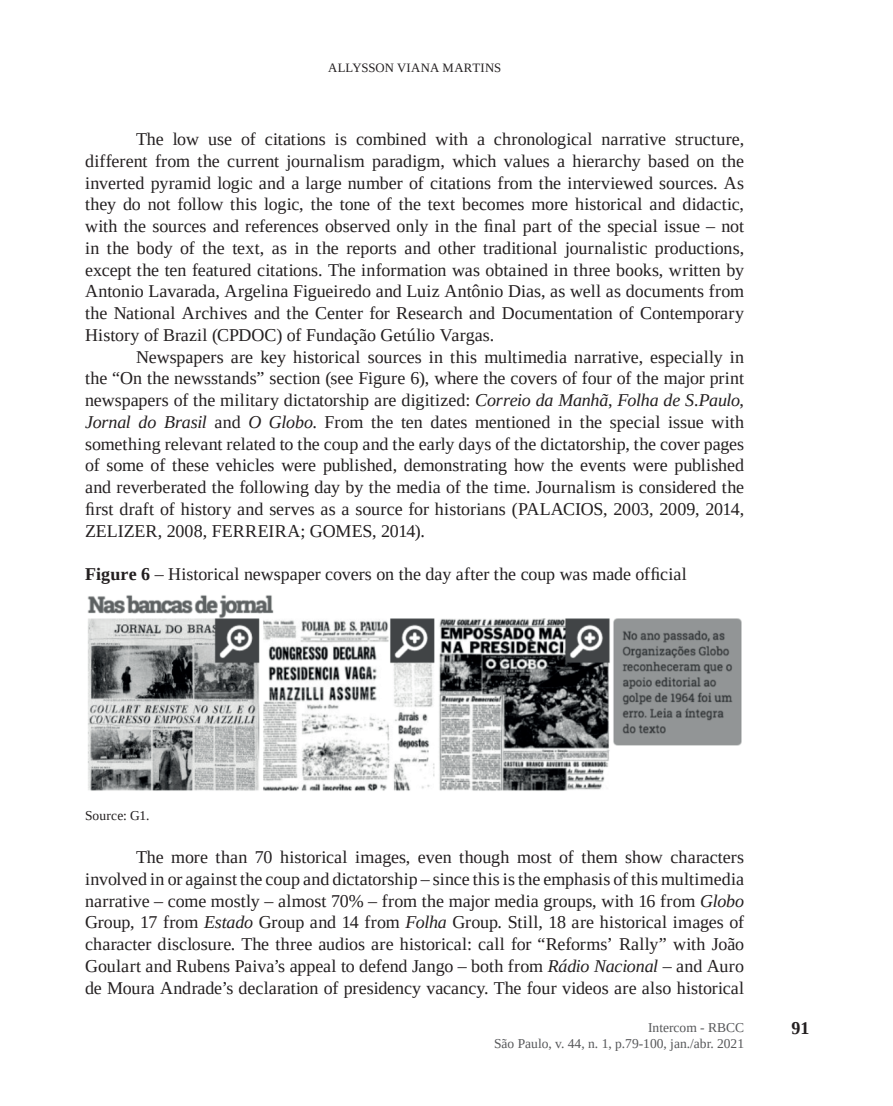
<style>
.page{position:relative;width:893px;height:1106px;background:#fff}
.page>*{position:absolute;margin:0;border:0;box-sizing:border-box;transform-origin:0 0}
.t1{font:18px/21.8px "Liberation Serif";color:#231f20;text-align:justify}
.t2{font:700 18px "Liberation Serif";color:#231f20}
.t3{font:13.5px/16.2px "Liberation Serif";color:#57585a;text-align:right}
.t4{font:13.5px "Liberation Serif";letter-spacing:.005em;color:#231f20}
.t5{font:12.75px "Liberation Serif";letter-spacing:.01em;color:#231f20}
.s1{font-style:italic}
.s2{font-weight:700}
</style>
<div class="page">
<img style="left:87px;top:595px;width:655px;height:196px">
<p class="t5" style="left:328px;top:60px;width:175px">ALLYSSON VIANA MARTINS</p>
<p class="t1" style="left:85px;top:128px;width:661px;text-indent:51px">The low use of citations is combined with a chronological narrative structure, different from the current journalism paradigm, which values a hierarchy based on the inverted pyramid logic and a large number of citations from the interviewed sources. As they do not follow this logic, the tone of the text becomes more historical and didactic, with the sources and references observed only in the final part of the special issue – not in the body of the text, as in the reports and other traditional journalistic productions, except the ten featured citations. The information was obtained in three books, written by Antonio Lavarada, Argelina Figueiredo and Luiz Antônio Dias, as well as documents from the National Archives and the Center for Research and Documentation of Contemporary History of Brazil (CPDOC) of Fundação Getúlio Vargas.</p>
<p class="t1" style="left:85px;top:346px;width:661px;text-indent:51px">Newspapers are key historical sources in this multimedia narrative, especially in the “On the newsstands” section (see Figure 6), where the covers of four of the major print newspapers of the military dictatorship are digitized: <span class="s1">Correio da Manhã</span>, <span class="s1">Folha de S.Paulo</span>, <span class="s1">Jornal do Brasil</span> and <span class="s1">O Globo</span>. From the ten dates mentioned in the special issue with something relevant related to the coup and the early days of the dictatorship, the cover pages of some of these vehicles were published, demonstrating how the events were published and reverberated the following day by the media of the time. Journalism is considered the first draft of history and serves as a source for historians (PALACIOS, 2003, 2009, 2014, ZELIZER, 2008, FERREIRA; GOMES, 2014).</p>
<p class="t1" style="left:85px;top:563px;width:603px"><span class="s2">Figure 6</span> – Historical newspaper covers on the day after the coup was made official</p>
<p class="t4" style="left:85px;top:806px;width:66px">Source: G1.</p>
<p class="t1" style="left:85px;top:846px;width:661px;text-indent:51px">The more than 70 historical images, even though most of them show characters involved in or against the coup and dictatorship – since this is the emphasis of this multimedia narrative – come mostly – almost 70% – from the major media groups, with 16 from <span class="s1">Globo </span>Group, 17 from <span class="s1">Estado</span> Group and 14 from <span class="s1">Folha</span> Group. Still, 18 are historical images of character disclosure. The three audios are historical: call for “Reforms’ Rally” with João Goulart and Rubens Paiva’s appeal to defend Jango – both from <span class="s1">Rádio Nacional</span> – and Auro de Moura Andrade’s declaration of presidency vacancy. The four videos are also historical</p>
<p class="t3" style="left:494px;top:1018px;width:251px">Intercom - RBCC<br>São Paulo, v. 44, n. 1, p.79-100, jan./abr. 2021</p>
<p class="t2" style="left:791px;top:1016px;width:19px">91</p>
</div>
